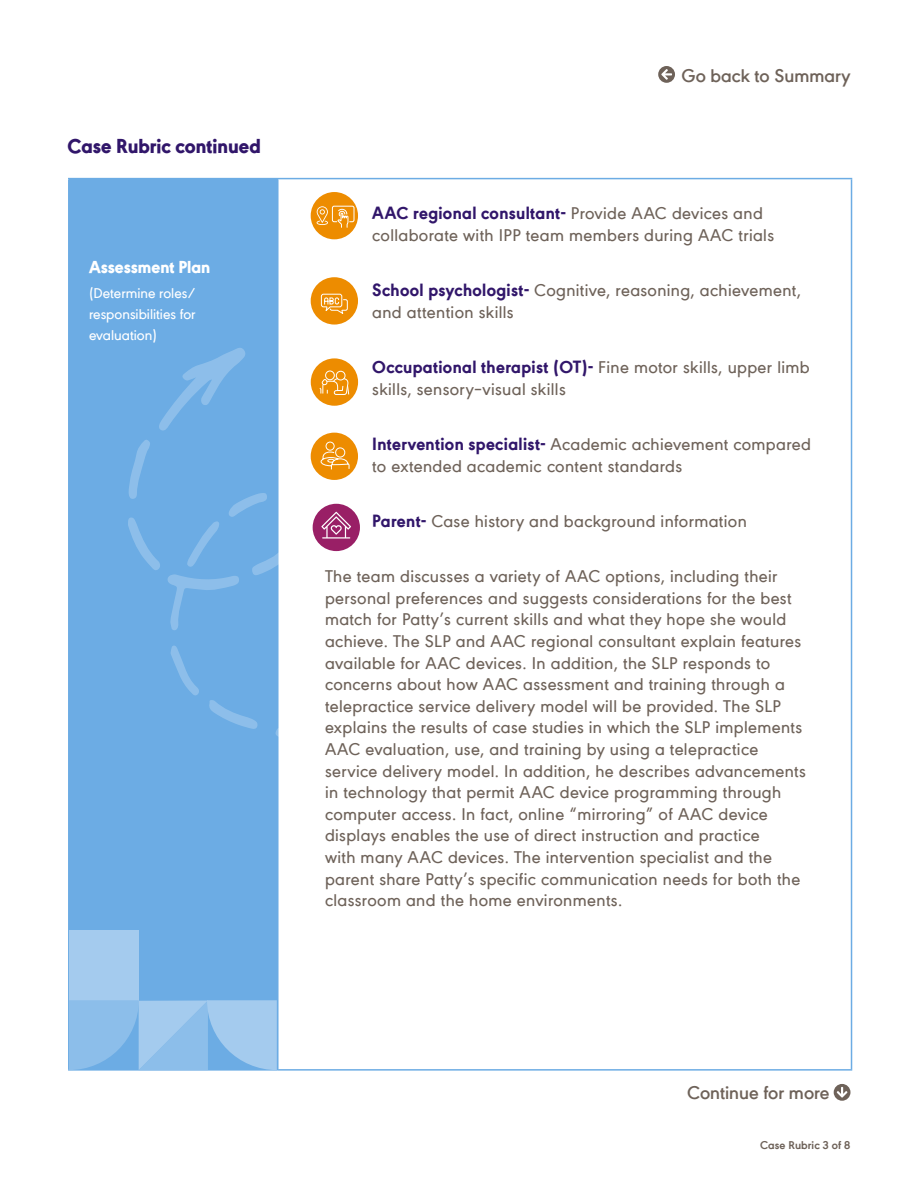
<style>
.page{position:relative;width:918px;height:1188px;background:#fff}
.page>*{position:absolute;margin:0;border:0;box-sizing:border-box;transform-origin:0 0}
.t1{font:800 21px "URW Geometric";color:#31166a}
.t2{font:600 19.5px "URW Geometric";color:#6e6259}
.t3{font:500 18px/21.6px "URW Geometric";letter-spacing:.02em;color:#6e6259}
.t4{font:800 18px "URW Geometric";color:#fff}
.t5{font:500 15px/21px "URW Geometric";color:#fff;text-align:justify}
.t6{font:700 12px "URW Geometric";letter-spacing:.01em;color:#6e6259}
.s1{font-weight:800;color:#31166a}
</style>
<div class="page">
<svg style="left:834px;top:1084px;width:16px;height:17px"></svg>
<svg style="left:658px;top:66px;width:17px;height:17px"></svg>
<div style="left:69px;top:179px;width:209px;height:891px;background:#6cace4"></div>
<hr style="left:68px;top:179px;width:2px;height:890px;background:#6cace4">
<hr style="left:68px;top:178px;width:210px;height:1px;background:#6cace4">
<hr style="left:68px;top:1069px;width:210px;height:2px;background:#6cace4">
<hr style="left:277px;top:179px;width:2px;height:890px;background:#6cace4">
<hr style="left:278px;top:178px;width:574px;height:1px;background:#6cace4">
<hr style="left:851px;top:179px;width:1px;height:890px;background:#6cace4">
<hr style="left:278px;top:1069px;width:574px;height:2px;background:#6cace4">
<div style="left:311px;top:192px;width:47px;height:47px;background:#ed8c00;border-radius:50%"></div>
<svg style="left:317px;top:205px;width:38px;height:23px"></svg>
<div style="left:311px;top:277px;width:47px;height:48px;background:#ed8c00;border-radius:50%"></div>
<svg style="left:321px;top:293px;width:27px;height:21px"></svg>
<div style="left:311px;top:358px;width:47px;height:47px;background:#ed8c00;border-radius:50%"></div>
<svg style="left:319px;top:370px;width:31px;height:25px"></svg>
<div style="left:311px;top:433px;width:47px;height:47px;background:#ed8c00;border-radius:50%"></div>
<svg style="left:320px;top:441px;width:30px;height:29px"></svg>
<div style="left:313px;top:504px;width:47px;height:47px;background:#991f66;border-radius:50%"></div>
<svg style="left:321px;top:512px;width:30px;height:27px"></svg>
<div style="left:69px;top:930px;width:70px;height:70px;background:#a4cbee"></div>
<svg style="left:69px;top:1000px;width:208px;height:70px;background:#91c0ea"></svg>
<svg style="left:159px;top:348px;width:86px;height:83px"></svg>
<svg style="left:167px;top:574px;width:72px;height:56px"></svg>
<svg style="left:128px;top:440px;width:22px;height:59px"></svg>
<svg style="left:275px;top:727px;width:4px;height:15px"></svg>
<svg style="left:128px;top:517px;width:32px;height:53px"></svg>
<svg style="left:209px;top:700px;width:49px;height:29px"></svg>
<svg style="left:171px;top:645px;width:28px;height:51px"></svg>
<svg style="left:252px;top:547px;width:27px;height:29px"></svg>
<svg style="left:187px;top:521px;width:32px;height:46px"></svg>
<svg style="left:229px;top:493px;width:38px;height:24px"></svg>
<p class="t1" style="left:68px;top:130px;width:195px">Case Rubric continued</p>
<p class="t4" style="left:89px;top:254px;width:123px">Assessment Plan</p>
<p class="t5" style="left:89px;top:281px;width:108px">(Determine roles/ responsibilities for evaluation)</p>
<p class="t2" style="left:682px;top:61px;width:170px">Go back to Summary</p>
<p class="t3" style="left:372px;top:201px;width:403px"><span class="s1">AAC regional consultant-</span> Provide AAC devices and collaborate with IPP team members during AAC trials</p>
<p class="t3" style="left:372px;top:278px;width:430px"><span class="s1">School psychologist-</span> Cognitive, reasoning, achievement, and attention skills</p>
<p class="t3" style="left:372px;top:355px;width:439px"><span class="s1">Occupational therapist (OT)-</span> Fine motor skills, upper limb skills, sensory–visual skills</p>
<p class="t3" style="left:372px;top:432px;width:440px"><span class="s1">Intervention specialist-</span> Academic achievement compared to extended academic content standards</p>
<p class="t3" style="left:372px;top:509px;width:376px"><span class="s1">Parent-</span> Case history and background information</p>
<p class="t3" style="left:325px;top:564px;width:482px">The team discusses a variety of AAC options, including their personal preferences and suggests considerations for the best match for Patty’s current skills and what they hope she would achieve. The SLP and AAC regional consultant explain features available for AAC devices. In addition, the SLP responds to concerns about how AAC assessment and training through a telepractice service delivery model will be provided. The SLP explains the results of case studies in which the SLP implements AAC evaluation, use, and training by using a telepractice service delivery model. In addition, he describes advancements in technology that permit AAC device programming through computer access. In fact, online “mirroring” of AAC device displays enables the use of direct instruction and practice<br>with many AAC devices. The intervention specialist and the parent share Patty’s specific communication needs for both the classroom and the home environments.</p>
<p class="t2" style="left:687px;top:1078px;width:144px">Continue for more</p>
<p class="t6" style="left:760px;top:1136px;width:92px">Case Rubric 3 of 8</p>
</div>
